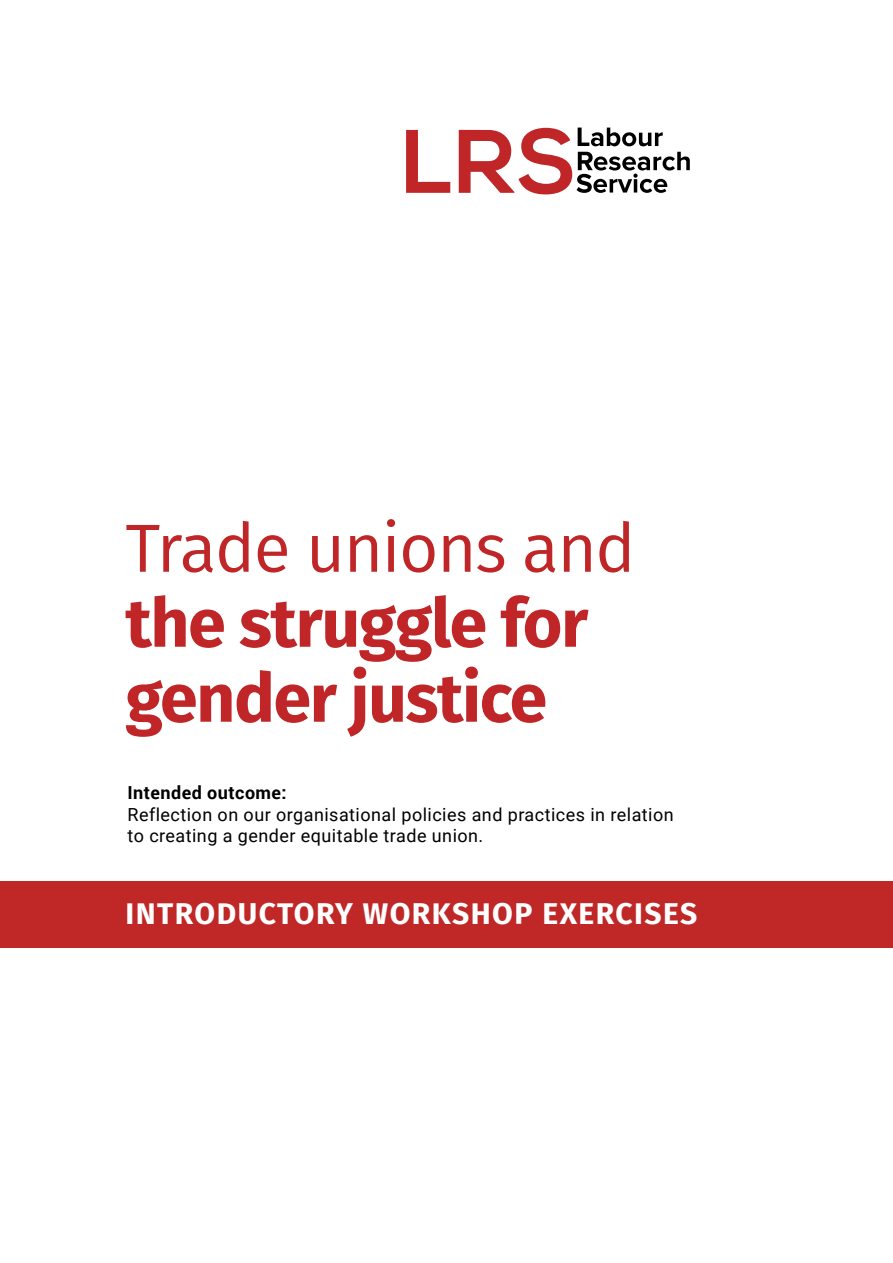
<style>
.page{position:relative;width:893px;height:1263px;background:#fff}
.page>*{position:absolute;margin:0;border:0;box-sizing:border-box;transform-origin:0 0}
.t1{font:700 67.95px/75px "Fira Sans";letter-spacing:-.02em;color:#c02627}
.t2{font:67.95px "Fira Sans";letter-spacing:-.02em;color:#c02627}
.t3{font:700 30px "Fira Sans";letter-spacing:.05em;color:#fff}
.t4{font:18px/21.6px "Roboto";letter-spacing:.025em;color:#000}
.t5{font:700 18px "Roboto";letter-spacing:.025em;color:#000}
</style>
<div class="page">
<div style="left:0;top:881px;width:893px;height:67px;background:#c02727"></div>
<svg style="left:406px;top:128px;width:284px;height:66px"></svg>
<h1 class="t2" style="left:125px;top:497px;width:511px">Trade unions and</h1>
<h1 class="t1" style="left:125px;top:581px;width:464px">the struggle for gender justice</h1>
<p class="t5" style="left:128px;top:780px;width:161px">Intended outcome:</p>
<p class="t4" style="left:128px;top:803px;width:548px">Reflection on our organisational policies and practices in relation to creating a gender equitable trade union.</p>
<h2 class="t3" style="left:125px;top:889px;width:573px">INTRODUCTORY WORKSHOP EXERCISES</h2>
</div>
